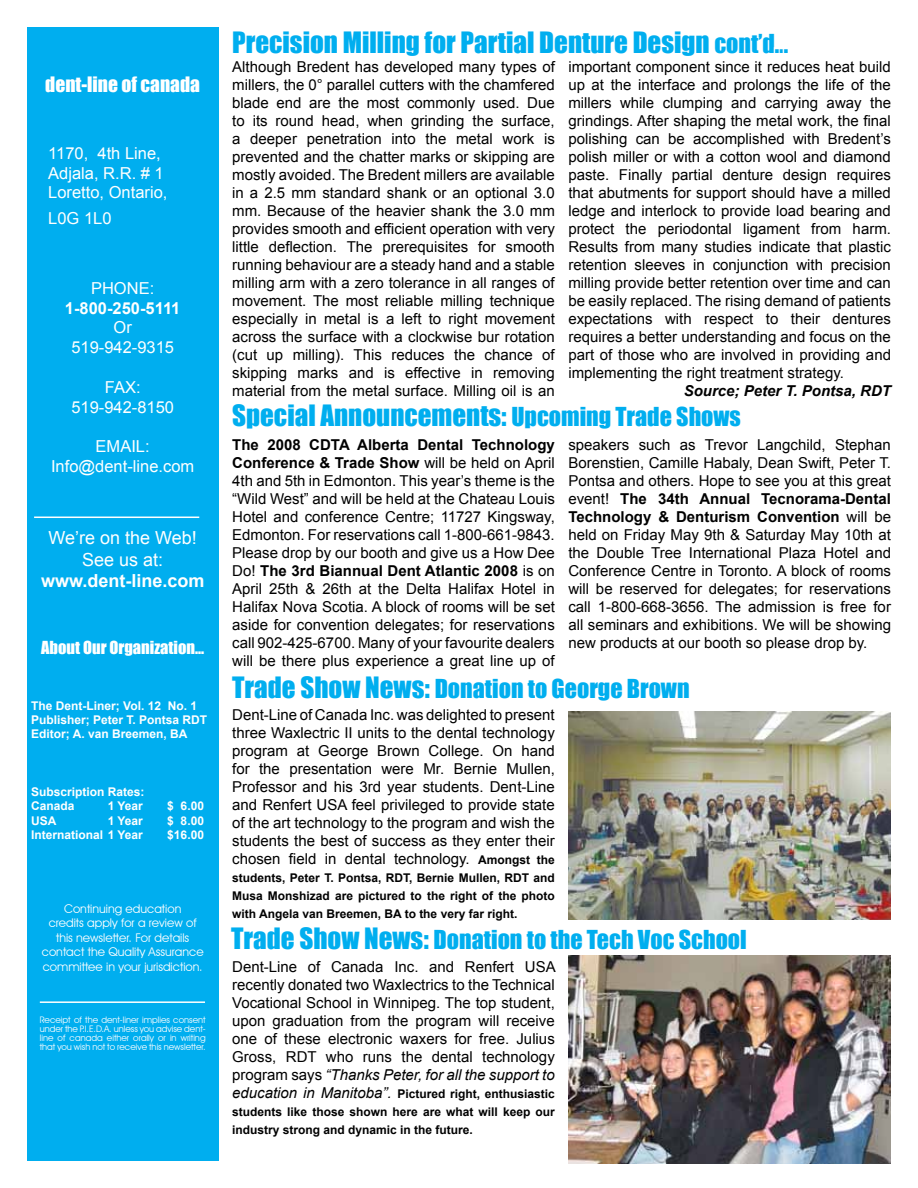
<style>
.page{position:relative;width:918px;height:1188px;background:#fff}
.page>*{position:absolute;margin:0;border:0;box-sizing:border-box;transform-origin:0 0}
.t1{font:27px "Impact";color:#00aeef}
.t2{font:24px "Impact";color:#00aeef}
.t3{font:19.5px "Impact";color:#fff}
.t4{font:18px/21.6px "Arial";color:#fff;text-align:center}
.t5{font:700 18px "Arial";color:#fff}
.t6{font:16.5px/19.8px "Arial";color:#fff;text-align:center}
.t7{font:16.5px "Impact";color:#fff}
.t8{font:700 16.5px "Arial";color:#fff}
.t9{font:15px/18px "Arial";color:#000;text-align:justify}
.t10{font:italic 700 15px "Arial";color:#000}
.t11{font:700 12px/18px "Arial";color:#000;text-align:justify}
.t12{font:700 12px/14.4px "Arial";color:#fff}
.t13{font:12px/14.4px "Avant Garde IT Cby BT";color:#fff;text-align:center}
.t14{font:9px/9px "Avant Garde IT Cby BT";color:#fff;text-align:justify}
.s1{font-size:24px}
.s2{font-weight:700}
.s3{font-weight:700;font-size:12px}
.s4{font-size:27px}
.s5{font-style:italic}
.s6{font-weight:400;font-style:italic;font-size:15px}
</style>
<div class="page">
<div style="left:27px;top:27px;width:191px;height:1134px;background:#00aeef"></div>
<hr style="left:34px;top:517px;width:165px;height:1px;background:#fff">
<hr style="left:40px;top:1001px;width:165px;height:2px;background:#fff">
<img style="left:568px;top:711px;width:323px;height:208px">
<img style="left:568px;top:955px;width:323px;height:208px">
<h3 class="t3" style="left:45px;top:69px;width:156px">dent-line of canada</h3>
<p class="t6" style="left:48px;top:143px;width:121px;text-align:left">1170, 4th Line,<br>Adjala, R.R. # 1<br>Loretto, Ontario,</p>
<p class="t6" style="left:48px;top:208px;width:65px">L0G 1L0</p>
<p class="t6" style="left:91px;top:278px;width:65px">PHONE:</p>
<p class="t8" style="left:65px;top:297px;width:117px">1-800-250-5111</p>
<p class="t6" style="left:71px;top:318px;width:104px">Or<br>519-942-9315</p>
<p class="t6" style="left:71px;top:377px;width:104px">FAX:<br>519-942-8150</p>
<p class="t6" style="left:51px;top:437px;width:145px">EMAIL:<br>Info@dent-line.com</p>
<p class="t4" style="left:49px;top:527px;width:150px">We’re on the Web!<br>See us at:</p>
<p class="t5" style="left:41px;top:569px;width:165px">www.dent-line.com</p>
<p class="t7" style="left:41px;top:635px;width:165px">About Our Organization...</p>
<p class="t12" style="left:31px;top:699px;width:178px">The Dent-Liner; Vol. 12 No. 1<br>Publisher; Peter T. Pontsa RDT<br>Editor; A. van Breemen, BA</p>
<p class="t12" style="left:31px;top:785px;width:115px">Subscription Rates:<br>Canada</p>
<p class="t12" style="left:108px;top:799px;width:37px">1 Year</p>
<p class="t12" style="left:167px;top:799px;width:38px">$ 6.00</p>
<p class="t12" style="left:31px;top:814px;width:27px">USA</p>
<p class="t12" style="left:108px;top:814px;width:37px">1 Year</p>
<p class="t12" style="left:167px;top:814px;width:38px">$ 8.00</p>
<p class="t12" style="left:31px;top:828px;width:113px">International 1 Year</p>
<p class="t12" style="left:167px;top:828px;width:38px">$16.00</p>
<p class="t13" style="left:42px;top:901px;width:163px">Continuing education<br>credits apply for a review of this newsletter. For details contact the Quality Assurance committee in your jurisdiction.</p>
<p class="t14" style="left:40px;top:1015px;width:167px">Receipt of the dent-liner implies consent under the P.I.E.D.A. unless you advise dent&shy;line of canada either orally or in writing that you wish not to receive this newsletter.</p>
<h1 class="t1" style="left:232px;top:21px;width:558px">Precision Milling for Partial Denture Design <span class="s1">cont’d...</span></h1>
<p class="t9" style="left:232px;top:58px;width:324px">Although Bredent has developed many types of millers, the 0° parallel cutters with the chamfered blade end are the most commonly used. Due to its round head, when grinding the surface, a deeper penetration into the metal work is prevented and the chatter marks or skipping are mostly avoided. The Bredent millers are available in a 2.5 mm standard shank or an optional 3.0 mm. Because of the heavier shank the 3.0 mm provides smooth and efficient operation with very little deflection. The prerequisites for smooth running behaviour are a steady hand and a stable milling arm with a zero tolerance in all ranges of movement. The most reliable milling technique especially in metal is a left to right movement across the surface with a clockwise bur rotation (cut up milling). This reduces the chance of skipping marks and is effective in removing material from the metal surface. Milling oil is an</p>
<p class="t9" style="left:568px;top:58px;width:324px">important component since it reduces heat build up at the interface and prolongs the life of the millers while clumping and carrying away the grindings. After shaping the metal work, the final polishing can be accomplished with Bredent’s polish miller or with a cotton wool and diamond paste. Finally partial denture design requires that abutments for support should have a milled ledge and interlock to provide load bearing and protect the periodontal ligament from harm.<br>Results from many studies indicate that plastic retention sleeves in conjunction with precision milling provide better retention over time and can be easily replaced. The rising demand of patients expectations with respect to their dentures requires a better understanding and focus on the part of those who are involved in providing and implementing the right treatment strategy.</p>
<p class="t10" style="left:684px;top:381px;width:209px">Source; Peter T. Pontsa, RDT</p>
<h1 class="t1" style="left:232px;top:394px;width:510px">Special Announcements: <span class="s1">Upcoming Trade Shows</span></h1>
<p class="t9" style="left:232px;top:436px;width:324px"><span class="s2">The 2008 CDTA Alberta Dental Technology Conference &amp; Trade Show</span> will be held on April 4th and 5th in Edmonton. This year’s theme is the “Wild West” and will be held at the Chateau Louis Hotel and conference Centre; 11727 Kingsway, Edmonton. For reservations call 1-800-661-9843.<br>Please drop by our booth and give us a How Dee Do! <span class="s2">The 3rd Biannual Dent Atlantic 2008</span> is on April 25th &amp; 26th at the Delta Halifax Hotel in Halifax Nova Scotia. A block of rooms will be set aside for convention delegates; for reservations call 902-425-6700. Many of your favourite dealers will be there plus experience a great line up of</p>
<p class="t9" style="left:568px;top:436px;width:324px">speakers such as Trevor Langchild, Stephan Borenstien, Camille Habaly, Dean Swift, Peter T.<br>Pontsa and others. Hope to see you at this great event! <span class="s2">The 34th Annual Tecnorama-Dental Technology &amp; Denturism Convention</span> will be held on Friday May 9th &amp; Saturday May 10th at the Double Tree International Plaza Hotel and Conference Centre in Toronto. A block of rooms will be reserved for delegates; for reservations call 1-800-668-3656. The admission is free for all seminars and exhibitions. We will be showing new products at our booth so please drop by.</p>
<p class="t9" style="left:232px;top:706px;width:324px">Dent-Line of Canada Inc. was delighted to present three Waxlectric II units to the dental technology program at George Brown College. On hand for the presentation were Mr. Bernie Mullen, Professor and his 3rd year students. Dent-Line and Renfert USA feel privileged to provide state of the art technology to the program and wish the students the best of success as they enter their chosen field in dental technology. <span class="s3">Amongst the</span></p>
<p class="t11" style="left:232px;top:869px;width:324px">students, Peter T. Pontsa, RDT, Bernie Mullen, RDT and Musa Monshizad are pictured to the right of the photo with Angela van Breemen, BA to the very far right.</p>
<h2 class="t2" style="left:232px;top:670px;width:459px"><span class="s4">Trade Show News:</span> Donation to George Brown</h2>
<h2 class="t2" style="left:231px;top:921px;width:517px"><span class="s4">Trade Show News:</span> Donation to the Tech Voc School</h2>
<p class="t9" style="left:232px;top:958px;width:325px">Dent-Line of Canada Inc. and Renfert USA recently donated two Waxlectrics to the Technical Vocational School in Winnipeg. The top student, upon graduation from the program will receive one of these electronic waxers for free. Julius Gross, RDT who runs the dental technology program says <span class="s5">“Thanks Peter, for all the support to</span></p>
<p class="t11" style="left:232px;top:1085px;width:324px"><span class="s6">education in Manitoba”.</span> Pictured right, enthusiastic students like those shown here are what will keep our industry strong and dynamic in the future.</p>
</div>
